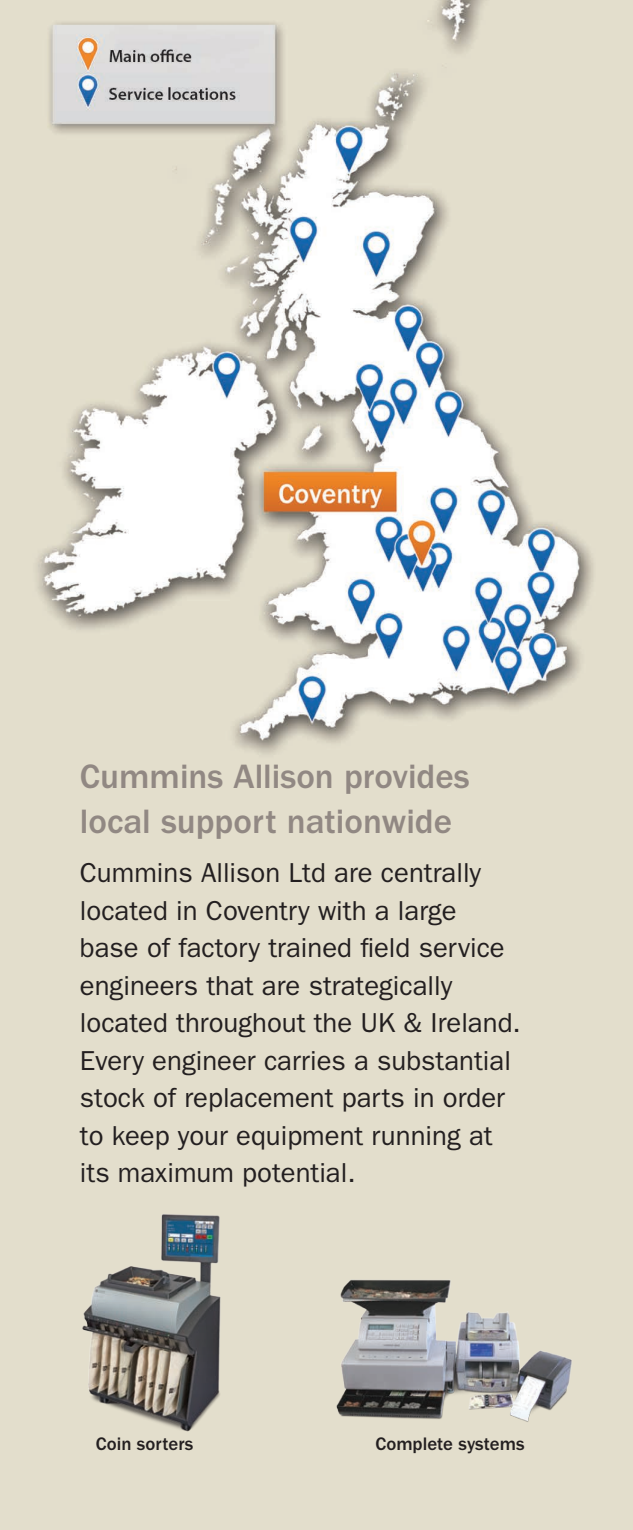
<style>
.page{position:relative;width:633px;height:1530px;background:#fff}
.page>*{position:absolute;margin:0;border:0;box-sizing:border-box;transform-origin:0 0}
.S1___Subhead_1{font:500 35px/45px "ITC Franklin Gothic Std";color:#918883}
.CoB2___Call-out_Body{font:27.5px/37.5px "ITC Franklin Gothic Std";color:#231f20}
.C3___Caption_3{font:500 18.75px "ITC Franklin Gothic Std";color:#231f20}
</style>
<div class="page">
<img style="left:0;top:0;width:633px;height:1530px">
<img style="left:326px;top:1274px;width:249px;height:150px">
<img style="left:70px;top:1211px;width:164px;height:229px">
<p class="S1___Subhead_1" style="left:80px;top:754px;width:391px">Cummins Allison provides local support nationwide</p>
<p class="CoB2___Call-out_Body" style="left:80px;top:854px;width:442px">Cummins Allison Ltd are centrally located in Coventry with a large base of factory trained field service engineers that are strategically located throughout the UK &amp; Ireland.<br>Every engineer carries a substantial stock of replacement parts in order to keep your equipment running at its maximum potential.</p>
<p class="C3___Caption_3" style="left:96px;top:1433px;width:99px">Coin sorters</p>
<p class="C3___Caption_3" style="left:375px;top:1433px;width:150px">Complete systems</p>
</div>
